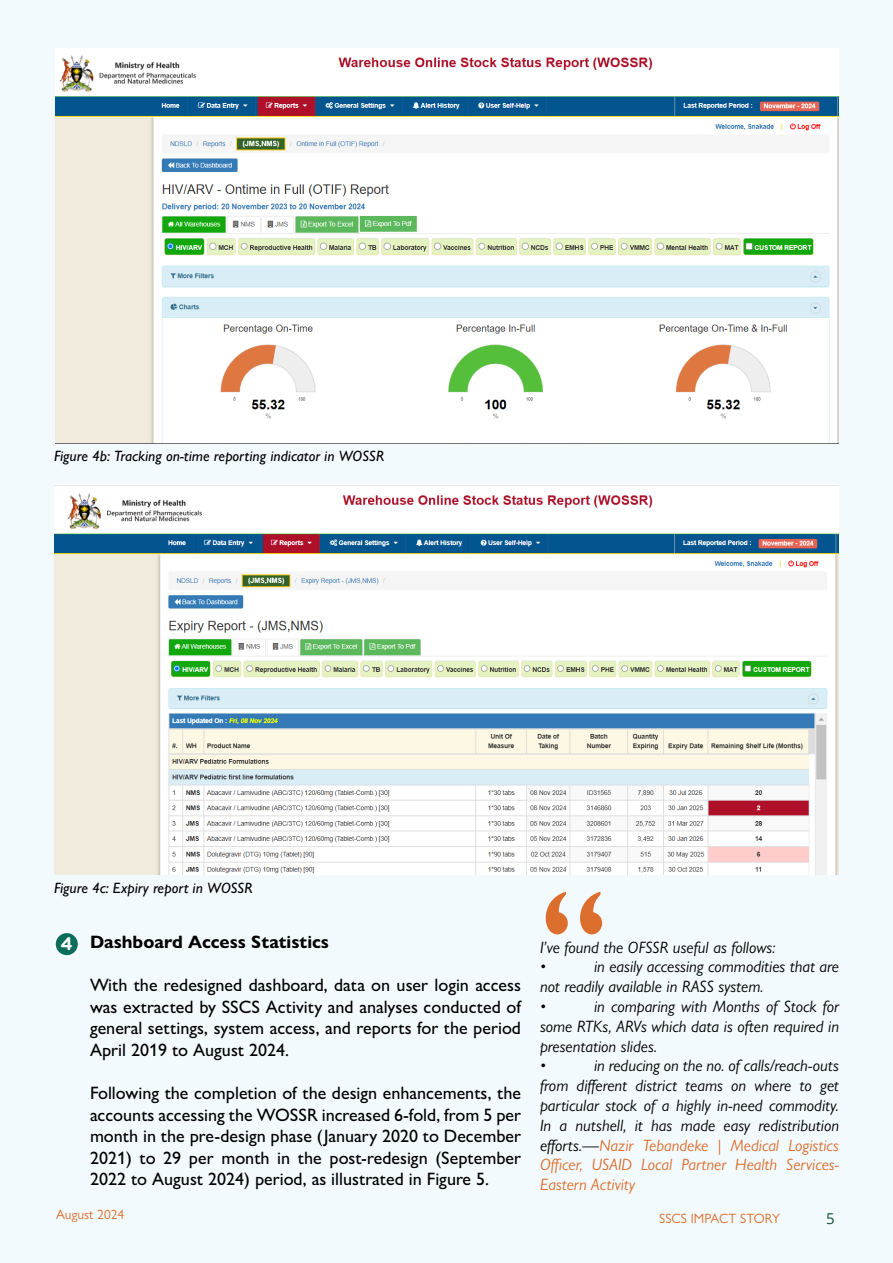
<style>
.page{position:relative;width:893px;height:1263px;background:#f3fafd}
.page>*{position:absolute;margin:0;border:0;box-sizing:border-box;transform-origin:0 0}
.t1{font:500 172.5px "Gill Sans Nova";color:#db6e2d}
.t2{font:500 18px/21.6px "Gill Sans Nova";color:#000;text-align:justify}
.t3{font:700 18px "Gill Sans Nova";color:#000}
.t4{font:700 18px "Gotham Rnd";color:#fff}
.t5{font:italic 16.5px/19.8px "Gill Sans Nova";color:#000}
.t6{font:italic 500 15px "Gill Sans Nova";color:#000}
.t7{font:15px "Open Sans";color:#10522f}
.t8{font:13.5px "Gill Sans Nova";color:#db6e2d}
.s1{color:#db6e2d}
</style>
<div class="page">
<div style="left:56px;top:933px;width:22px;height:22px;background:#0d6d5b;border-radius:50%"></div>
<img style="left:56px;top:48px;width:783px;height:395px">
<img style="left:54px;top:485px;width:785px;height:389px">
<p class="t6" style="left:54px;top:447px;width:332px">Figure 4b: Tracking on-time reporting indicator in WOSSR</p>
<p class="t6" style="left:54px;top:879px;width:200px">Figure 4c: Expiry report in WOSSR</p>
<p class="t3" style="left:90px;top:930px;width:241px">Dashboard Access Statistics</p>
<p class="t2" style="left:90px;top:974px;width:433px">With the redesigned dashboard, data on user login access was extracted by SSCS Activity and analyses conducted of general settings, system access, and reports for the period April 2019 to August 2024.</p>
<p class="t2" style="left:90px;top:1082px;width:433px">Following the completion of the design enhancements, the accounts accessing the WOSSR increased 6-fold, from 5 per month in the pre-design phase (January 2020 to December 2021) to 29 per month in the post-redesign (September 2022 to August 2024) period, as illustrated in Figure 5.</p>
<p class="t4" style="left:61px;top:931px;width:14px">4</p>
<h1 class="t1" style="left:540px;top:847px;width:71px">“</h1>
<p class="t5" style="left:540px;top:937px;width:237px">I’ve found the OFSSR useful as follows: •</p>
<p class="t5" style="left:540px;top:957px;width:300px;text-indent:54px">in easily accessing commodities that are not readily available in RASS system.<br>•</p>
<p class="t5" style="left:540px;top:996px;width:300px;text-indent:54px">in comparing with Months of Stock for some RTKs, ARVs which data is often required in presentation slides.<br>•</p>
<p class="t5" style="left:540px;top:1056px;width:300px;text-align:justify;text-indent:54px">in reducing on the no. of calls/reach-outs from different district teams on where to get particular stock of a highly in-need commodity.<br>In a nutshell, it has made easy redistribution efforts.—<span class="s1">Nazir Tebandeke | Medical Logistics Officer, USAID Local Partner Health Services-Eastern Activity</span></p>
<p class="t8" style="left:56px;top:1206px;width:70px">August 2024</p>
<p class="t7" style="left:826px;top:1208px;width:10px">5</p>
<p class="t8" style="left:659px;top:1210px;width:122px">SSCS IMPACT STORY</p>
</div>
